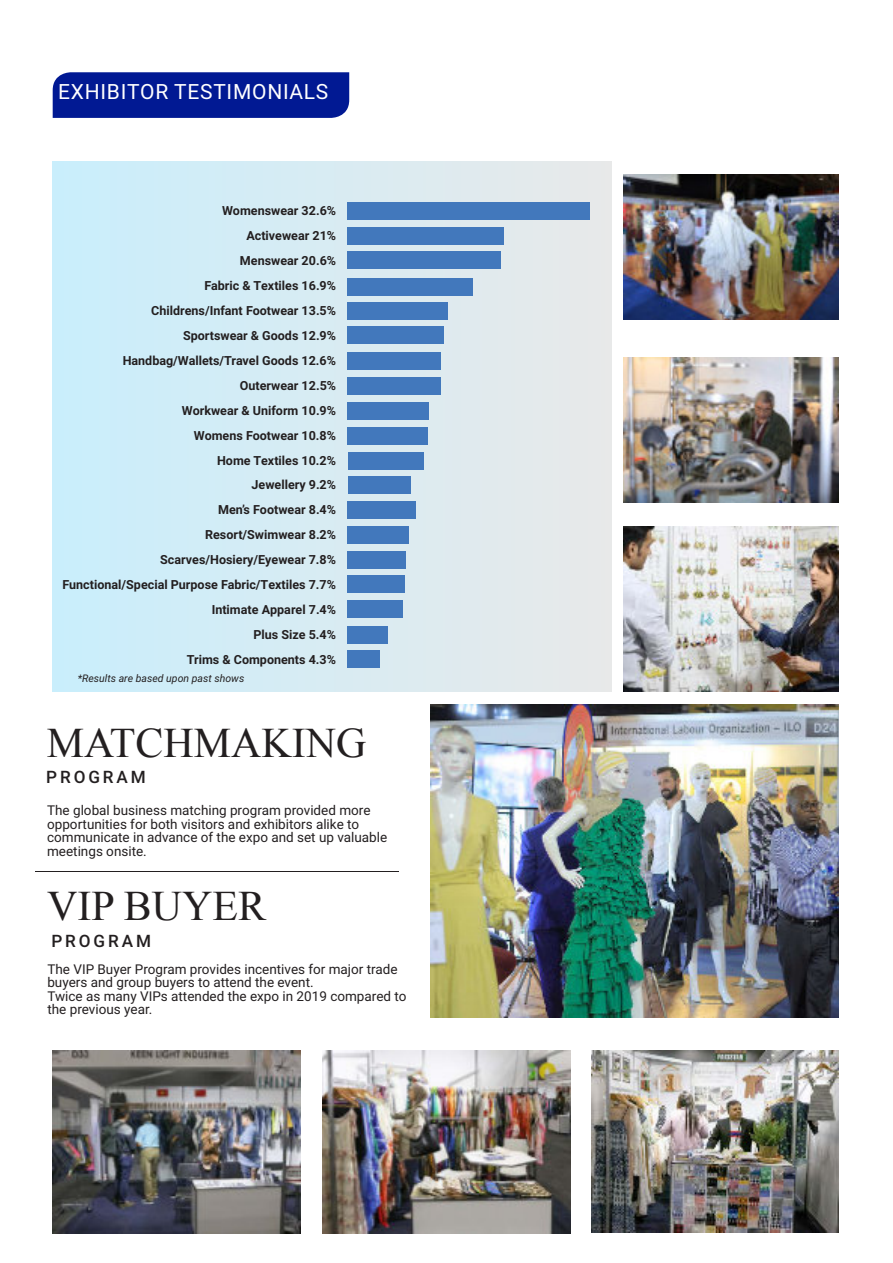
<style>
.page{position:relative;width:893px;height:1263px;background:#fff}
.page>*{position:absolute;margin:0;border:0;box-sizing:border-box;transform-origin:0 0}
.t1{font:42px "Times New Roman";color:#231f20}
.t2{font:21px "Roboto";letter-spacing:.035em;color:#fff}
.t3{font:500 17.1px "Roboto";letter-spacing:.17em;color:#231f20}
.t4{font:13.5px/13.5px "Roboto";color:#231f20}
.t5{font:700 12.6px/24.9px "Roboto";color:#231f20;text-align:right}
.t6{font:italic 10.5px "Roboto";color:#231f20}
</style>
<div class="page">
<div style="left:53px;top:161px;width:558px;height:531px;background:linear-gradient(to right,#c8eefc,#e6e8e9)"></div>
<div style="left:348px;top:202px;width:242px;height:18px;background:#4278bc"></div>
<div style="left:348px;top:278px;width:125px;height:17px;background:#4278bc"></div>
<div style="left:348px;top:251px;width:153px;height:18px;background:#4278bc"></div>
<div style="left:348px;top:227px;width:156px;height:18px;background:#4278bc"></div>
<div style="left:348px;top:303px;width:100px;height:17px;background:#4278bc"></div>
<div style="left:348px;top:501px;width:68px;height:18px;background:#4278bc"></div>
<div style="left:348px;top:327px;width:96px;height:17px;background:#4278bc"></div>
<div style="left:348px;top:626px;width:40px;height:17px;background:#4278bc"></div>
<div style="left:348px;top:650px;width:32px;height:18px;background:#4278bc"></div>
<div style="left:348px;top:352px;width:93px;height:18px;background:#4278bc"></div>
<div style="left:348px;top:402px;width:81px;height:18px;background:#4278bc"></div>
<div style="left:348px;top:377px;width:93px;height:18px;background:#4278bc"></div>
<div style="left:348px;top:452px;width:75px;height:17px;background:#4278bc"></div>
<div style="left:348px;top:551px;width:58px;height:18px;background:#4278bc"></div>
<div style="left:348px;top:427px;width:80px;height:18px;background:#4278bc"></div>
<div style="left:348px;top:476px;width:63px;height:17px;background:#4278bc"></div>
<div style="left:348px;top:575px;width:57px;height:18px;background:#4278bc"></div>
<div style="left:348px;top:526px;width:61px;height:18px;background:#4278bc"></div>
<div style="left:348px;top:600px;width:55px;height:18px;background:#4278bc"></div>
<img style="left:624px;top:174px;width:215px;height:145px">
<img style="left:624px;top:526px;width:215px;height:166px">
<img style="left:624px;top:358px;width:215px;height:145px">
<hr style="left:35px;top:871px;width:364px;height:1px;background:#231f20">
<img style="left:431px;top:705px;width:408px;height:313px">
<img style="left:53px;top:1051px;width:247px;height:182px">
<img style="left:323px;top:1051px;width:247px;height:182px">
<img style="left:591px;top:1051px;width:248px;height:181px">
<div style="left:53px;top:72px;width:296px;height:46px;background:#011993"></div>
<h2 class="t2" style="left:58px;top:84px;width:272px">EXHIBITOR TESTIMONIALS</h2>
<p class="t5" style="left:63px;top:200px;width:275px">Womenswear 32.6%<br>Activewear 21%<br>Menswear 20.6%<br>Fabric &amp; Textiles 16.9%<br>Childrens/Infant Footwear 13.5%<br>Sportswear &amp; Goods 12.9%<br>Handbag/Wallets/Travel Goods 12.6%<br>Outerwear 12.5%<br>Workwear &amp; Uniform 10.9%<br>Womens Footwear 10.8%<br>Home Textiles 10.2%<br>Jewellery 9.2%<br>Men’s Footwear 8.4%<br>Resort/Swimwear 8.2%<br>Scarves/Hosiery/Eyewear 7.8%<br>Functional/Special Purpose Fabric/Textiles 7.7%<br>Intimate Apparel 7.4%<br>Plus Size 5.4%<br>Trims &amp; Components 4.3%</p>
<p class="t6" style="left:78px;top:674px;width:168px">*Results are based upon past shows</p>
<h1 class="t1" style="left:47px;top:728px;width:321px">MATCHMAKING</h1>
<h3 class="t3" style="left:46px;top:770px;width:101px">PROGRAM</h3>
<p class="t4" style="left:47px;top:805px;width:342px">The global business matching program provided more opportunities for both visitors and exhibitors alike to communicate in advance of the expo and set up valuable meetings onsite.</p>
<h1 class="t1" style="left:47px;top:891px;width:220px">VIP BUYER</h1>
<h3 class="t3" style="left:51px;top:934px;width:101px">PROGRAM</h3>
<p class="t4" style="left:47px;top:963px;width:360px">The VIP Buyer Program provides incentives for major trade buyers and group buyers to attend the event.<br>Twice as many VIPs attended the expo in 2019 compared to the previous year.</p>
</div>
